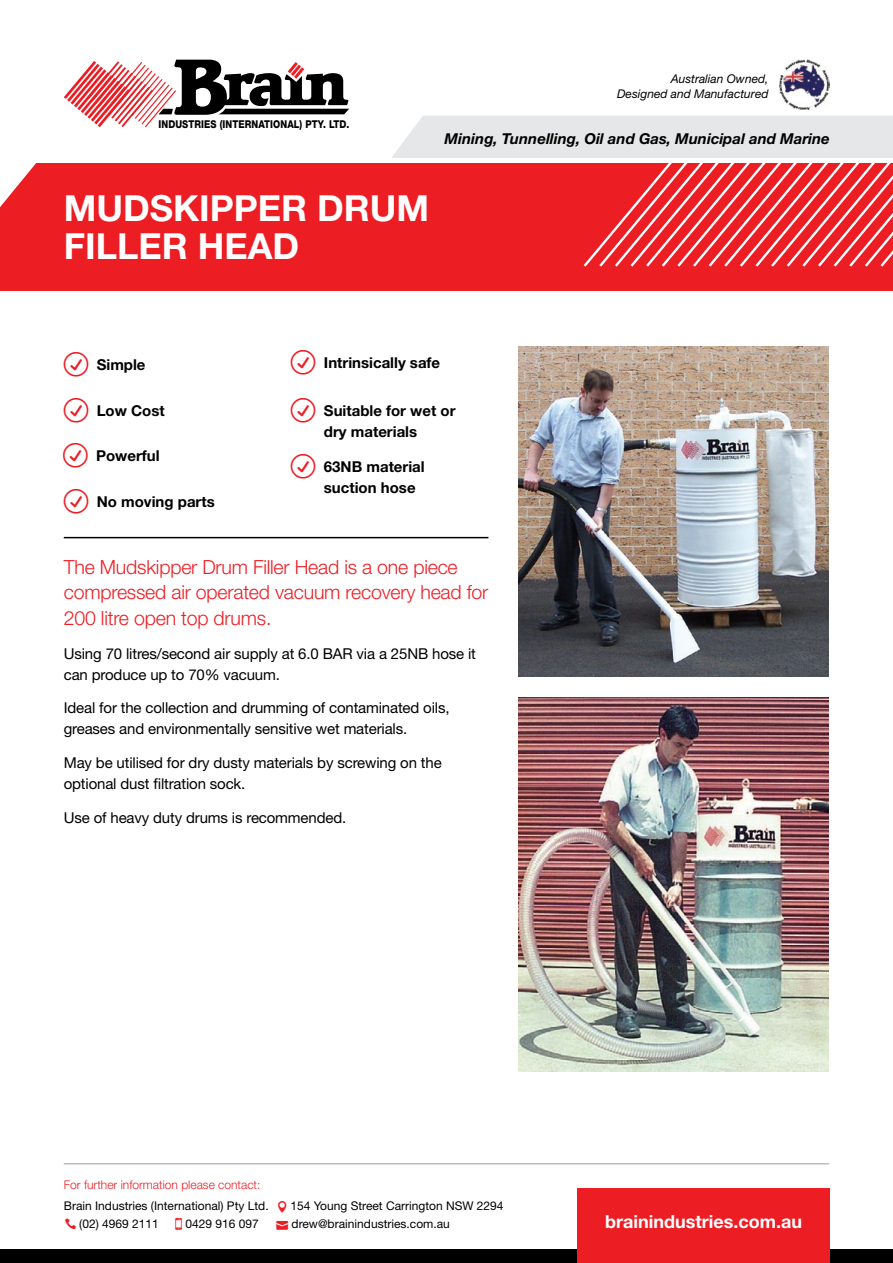
<style>
.page{position:relative;width:893px;height:1263px;background:#fff}
.page>*{position:absolute;margin:0;border:0;box-sizing:border-box;transform-origin:0 0}
.t1{font:700 36px/37.5px "Helvetica Neue LT Std";color:#fff}
.t2{font:300 19.5px/25.5px "Helvetica Neue LT Std";letter-spacing:-.01em;color:#ed1d24}
.t3{font:700 18px "Helvetica Neue LT Std";color:#fff}
.t4{font:15px/21px "Helvetica Neue LT Std";letter-spacing:-.01em;color:#000}
.t5{font:700 15px/21px "Helvetica Neue LT Std";color:#000}
.t6{font:italic 700 15px "Helvetica Neue LT Std";color:#000}
.t7{font:12px "Helvetica Neue LT Std";color:#000}
.t8{font:italic 12px/14.4px "Helvetica Neue LT Std";color:#000;text-align:right}
.t9{font:300 12px "Helvetica Neue LT Std";color:#ed1d24}
.t10{font:800 10.8px "Helvetica Neue LT Std";letter-spacing:.01em;color:#000;scale:.85 1}
</style>
<div class="page">
<div style="left:0;top:1249px;width:893px;height:14px;background:#000"></div>
<div style="left:0;top:164px;width:893px;height:127px;background:#ed1d24"></div>
<svg style="left:584px;top:164px;width:309px;height:103px"></svg>
<svg style="left:64px;top:60px;width:285px;height:67px"></svg>
<svg style="left:0;top:163px;width:55px;height:44px"></svg>
<div style="left:577px;top:1188px;width:253px;height:75px;background:#ed1d24"></div>
<hr style="left:64px;top:1163px;width:765px;height:1px;background:#bcbec0">
<div style="left:391px;top:116px;width:502px;height:42px;background:#e6e7e8"></div>
<img style="left:779px;top:60px;width:50px;height:50px">
<img style="left:518px;top:697px;width:310px;height:374px">
<img style="left:518px;top:347px;width:310px;height:329px">
<hr style="left:64px;top:537px;width:424px;height:1px;background:#000">
<p class="t10" style="left:158px;top:117px;width:226px">INDUSTRIES (INTERNATIONAL) PTY. LTD.</p>
<p class="t8" style="left:617px;top:72px;width:153px">Australian Owned,<br>Designed and Manufactured</p>
<p class="t6" style="left:445px;top:129px;width:387px">Mining, Tunnelling, Oil and Gas, Municipal and Marine</p>
<h1 class="t1" style="left:64px;top:189px;width:367px">MUDSKIPPER DRUM<br>FILLER HEAD</h1>
<p class="t5" style="left:97px;top:354px;width:50px">Simple</p>
<p class="t5" style="left:97px;top:400px;width:70px">Low Cost</p>
<p class="t5" style="left:96px;top:445px;width:65px">Powerful</p>
<p class="t5" style="left:97px;top:491px;width:120px">No moving parts</p>
<p class="t5" style="left:324px;top:351px;width:118px">Intrinsically safe</p>
<p class="t5" style="left:324px;top:400px;width:133px">Suitable for wet or dry materials</p>
<p class="t5" style="left:324px;top:456px;width:102px">63NB material suction hose</p>
<h2 class="t2" style="left:64px;top:554px;width:426px">The Mudskipper Drum Filler Head is a one piece compressed air operated vacuum recovery head for<br>200 litre open top drums.</h2>
<p class="t4" style="left:64px;top:643px;width:414px">Using 70 litres/second air supply at 6.0 BAR via a 25NB hose it can produce up to 70% vacuum.</p>
<p class="t4" style="left:64px;top:697px;width:387px">Ideal for the collection and drumming of contaminated oils, greases and environmentally sensitive wet materials.</p>
<p class="t4" style="left:64px;top:752px;width:379px">May be utilised for dry dusty materials by screwing on the optional dust filtration sock.</p>
<p class="t4" style="left:64px;top:807px;width:284px">Use of heavy duty drums is recommended.</p>
<p class="t9" style="left:64px;top:1178px;width:198px">For further information please contact:</p>
<p class="t7" style="left:64px;top:1198px;width:206px">Brain Industries (International) Pty Ltd.</p>
<p class="t7" style="left:290px;top:1198px;width:215px">154 Young Street Carrington NSW 2294</p>
<p class="t7" style="left:79px;top:1216px;width:81px">(02) 4969 2111</p>
<p class="t7" style="left:186px;top:1216px;width:75px">0429 916 097</p>
<p class="t7" style="left:292px;top:1216px;width:160px">drew@brainindustries.com.au</p>
<p class="t3" style="left:605px;top:1210px;width:198px">brainindustries.com.au</p>
</div>
